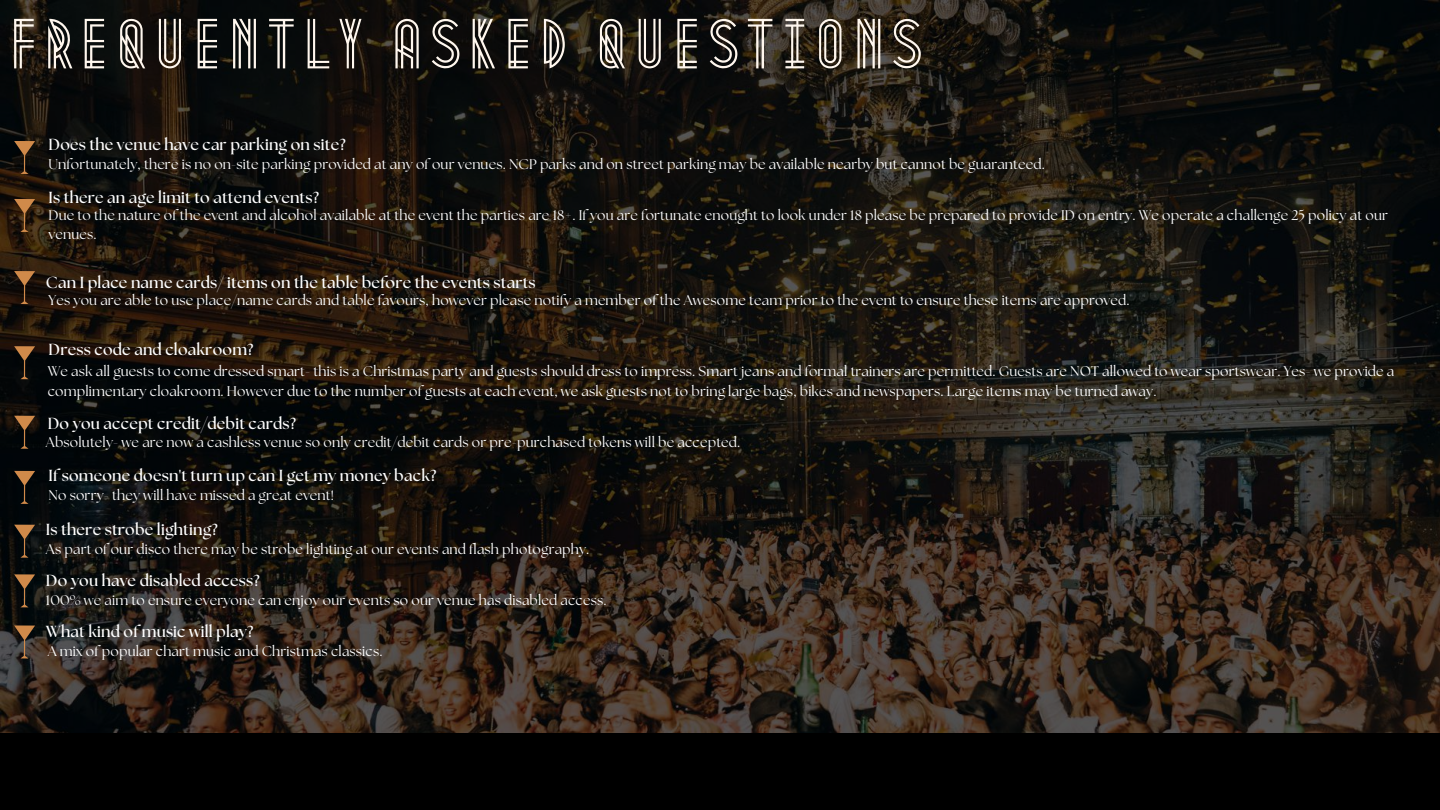
<style>
.page{position:relative;width:1440px;height:810px;background:#fff}
.page>*{position:absolute;margin:0;border:0;box-sizing:border-box;transform-origin:0 0}
.t1{font:62px "Metropolis 1920";letter-spacing:.125em;color:#fff7ee}
.t2{font:700 16px "The Seasons";letter-spacing:.01em;color:#fff}
.t3{font:14px/19.5px "The Seasons";letter-spacing:.01em;color:#fff}
</style>
<div class="page">
<img style="left:0;top:0;width:1440px;height:733px">
<div style="left:0;top:733px;width:1440px;height:77px;background:#000"></div>
<svg style="left:14px;top:141px;width:21px;height:33px"></svg>
<svg style="left:14px;top:199px;width:21px;height:33px"></svg>
<svg style="left:14px;top:271px;width:21px;height:33px"></svg>
<svg style="left:14px;top:346px;width:21px;height:33px"></svg>
<svg style="left:14px;top:416px;width:21px;height:33px"></svg>
<svg style="left:14px;top:471px;width:21px;height:33px"></svg>
<svg style="left:14px;top:525px;width:21px;height:33px"></svg>
<svg style="left:14px;top:574px;width:21px;height:33px"></svg>
<svg style="left:14px;top:625px;width:21px;height:33px"></svg>
<h1 class="t1" style="left:14px;top:22px;width:914px">FREQUENTLY ASKED QUESTIONS</h1>
<p class="t2" style="left:49px;top:137px;width:299px">Does the venue have car parking on site?</p>
<p class="t3" style="left:49px;top:155px;width:998px">Unfortunately, there is no on-site parking provided at any of our venues. NCP parks and on street parking may be available nearby but cannot be guaranteed.</p>
<p class="t2" style="left:49px;top:191px;width:272px">Is there an age limit to attend events?</p>
<p class="t3" style="left:49px;top:206px;width:1341px">Due to the nature of the event and alcohol available at the event the parties are 18+. If you are fortunate enought to look under 18 please be prepared to provide ID on entry. We operate a challenge 25 policy at our venues.</p>
<p class="t2" style="left:46px;top:275px;width:491px">Can I place name cards/ items on the table before the events starts</p>
<p class="t3" style="left:49px;top:291px;width:1082px">Yes you are able to use place/name cards and table favours, however please notify a member of the Awesome team prior to the event to ensure these items are approved.</p>
<p class="t2" style="left:49px;top:342px;width:206px">Dress code and cloakroom?</p>
<p class="t3" style="left:48px;top:363px;width:1348px">We ask all guests to come dressed smart- this is a Christmas party and guests should dress to impress. Smart jeans and formal trainers are permitted. Guests are NOT allowed to wear sportswear. Yes- we provide a complimentary cloakroom. However due to the number of guests at each event, we ask guests not to bring large bags, bikes and newspapers. Large items may be turned away.</p>
<p class="t2" style="left:48px;top:416px;width:250px">Do you accept credit/debit cards?</p>
<p class="t2" style="left:49px;top:468px;width:389px">If someone doesn't turn up can I get my money back?</p>
<p class="t3" style="left:49px;top:487px;width:287px">No sorry- they will have missed a great event!</p>
<p class="t3" style="left:46px;top:434px;width:696px">Absolutely- we are now a cashless venue so only credit/debit cards or pre-purchased tokens will be accepted.</p>
<p class="t2" style="left:46px;top:522px;width:173px">Is there strobe lighting?</p>
<p class="t2" style="left:46px;top:573px;width:215px">Do you have disabled access?</p>
<p class="t3" style="left:46px;top:591px;width:562px">100% we aim to ensure everyone can enjoy our events so our venue has disabled access.</p>
<p class="t3" style="left:46px;top:540px;width:545px">As part of our disco there may be strobe lighting at our events and flash photography.</p>
<p class="t2" style="left:46px;top:624px;width:209px">What kind of music will play?</p>
<p class="t3" style="left:48px;top:642px;width:336px">A mix of popular chart music and Christmas classics.</p>
</div>
